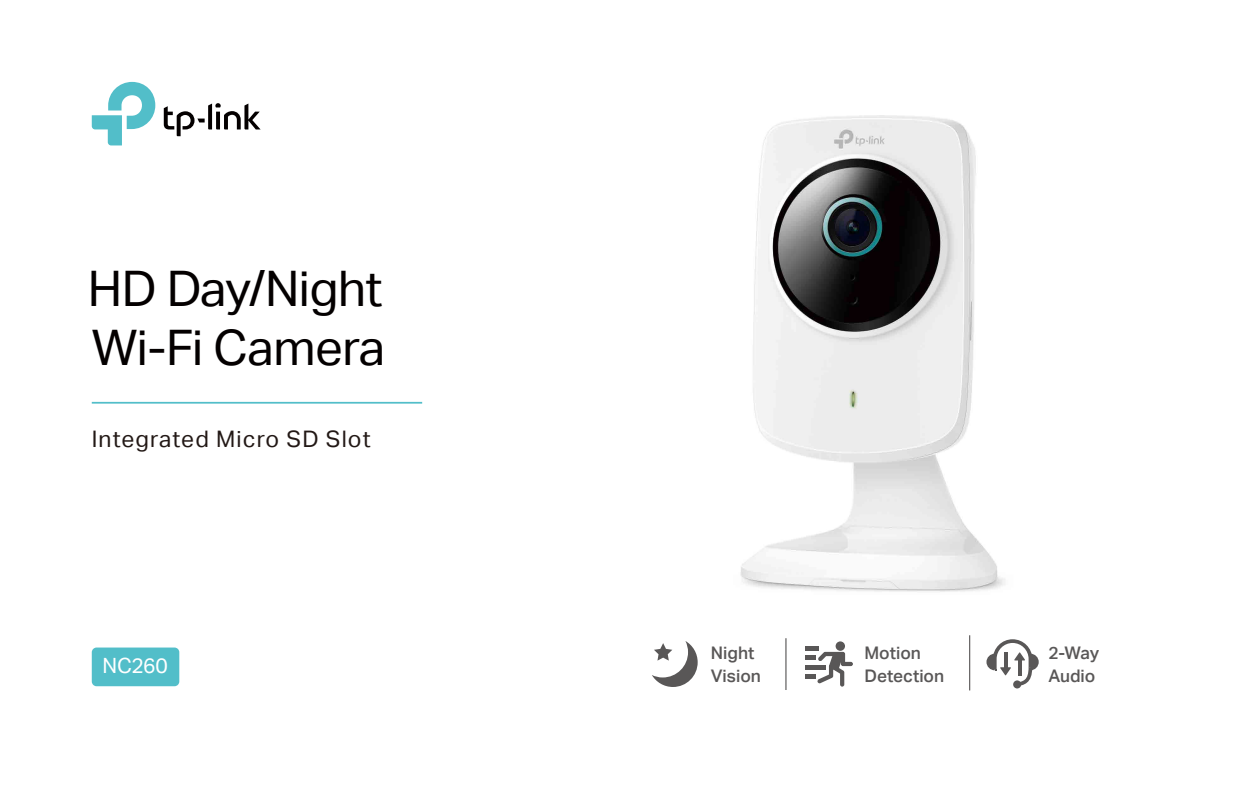
<style>
.page{position:relative;width:1260px;height:788px;background:#fff}
.page>*{position:absolute;margin:0;border:0;box-sizing:border-box;transform-origin:0 0}
.t1{font:49px/58.6px "TP Link Aktiv Regular";letter-spacing:-.01em;color:#040000}
.t2{font:22.75px "TP Link Aktiv Regular";letter-spacing:.05em;color:#221815}
.t3{font:21px "TP Link Aktiv Regular";letter-spacing:-.015em;color:#fff}
.t4{font:17.32px/23.2px "TP Link Aktiv Medium";color:#595757}
</style>
<div class="page">
<img style="left:740px;top:116px;width:265px;height:575px">
<div style="left:92px;top:647px;width:87px;height:39px;background:#52bec9;border-radius:5px"></div>
<svg style="left:92px;top:82px;width:63px;height:63px"></svg>
<svg style="left:164px;top:103px;width:97px;height:33px"></svg>
<hr style="left:92px;top:402px;width:330px;height:1px;background:#52bec9">
<svg style="left:802px;top:637px;width:53px;height:53px"></svg>
<div style="left:805px;top:655px;width:11px;height:5px;background:#595757"></div>
<hr style="left:805px;top:674px;width:11px;height:4px;background:#595757">
<div style="left:805px;top:646px;width:13px;height:5px;background:#595757"></div>
<hr style="left:805px;top:665px;width:20px;height:4px;background:#595757">
<svg style="left:986px;top:637px;width:53px;height:53px"></svg>
<svg style="left:652px;top:641px;width:46px;height:46px"></svg>
<hr style="left:785px;top:638px;width:2px;height:52px;background:#595757">
<hr style="left:969px;top:635px;width:1px;height:55px;background:#595757">
<h1 class="t1" style="left:88px;top:260px;width:299px">HD Day/Night<br>Wi-Fi Camera</h1>
<h2 class="t2" style="left:92px;top:426px;width:280px">Integrated Micro SD Slot</h2>
<p class="t3" style="left:103px;top:653px;width:67px">NC260</p>
<p class="t4" style="left:711px;top:642px;width:52px;line-height:22.8px">Night<br>Vision</p>
<p class="t4" style="left:864px;top:641px;width:81px">Motion<br>Detection</p>
<p class="t4" style="left:1048px;top:641px;width:52px">2-Way<br>Audio</p>
</div>
